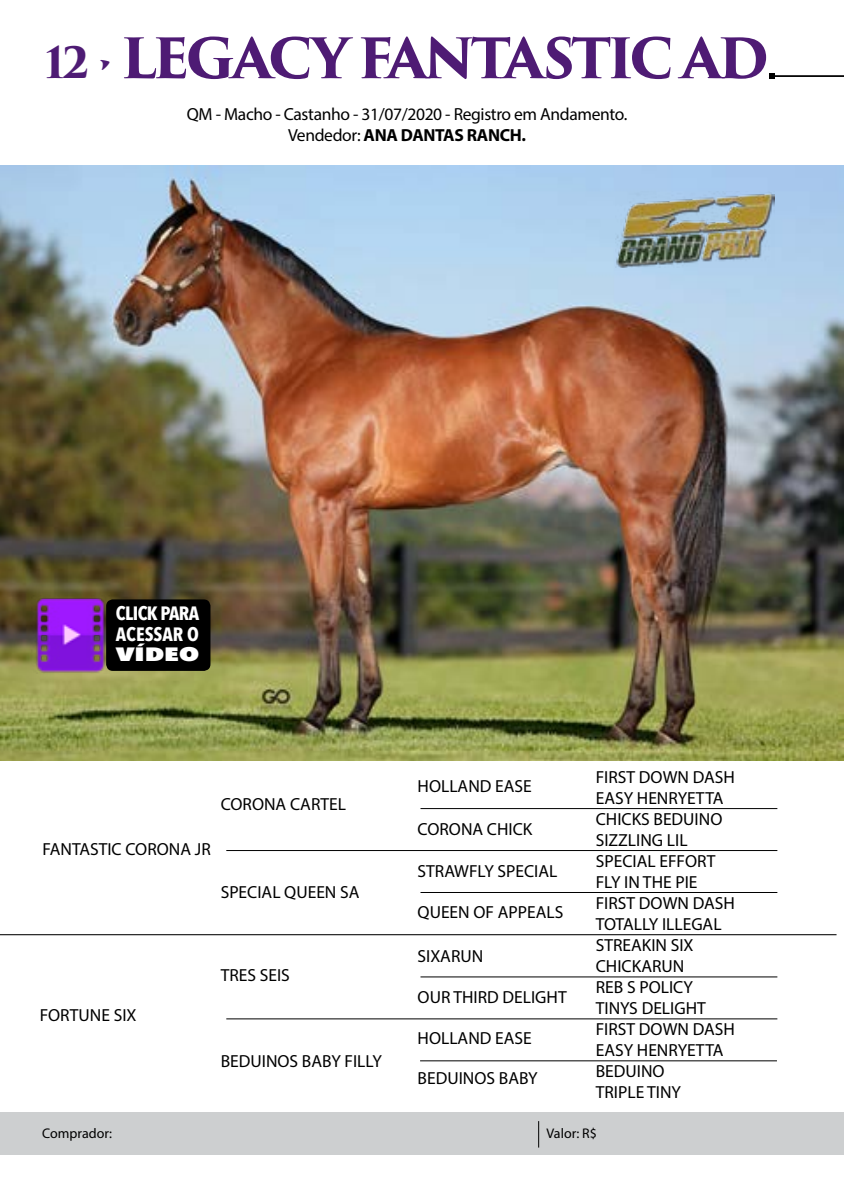
<style>
.page{position:relative;width:844px;height:1191px;background:#fff}
.page>*{position:absolute;margin:0;border:0;box-sizing:border-box;transform-origin:0 0}
.t1{font:700 54.25px "Trajan Pro 3";letter-spacing:-.07em;color:#4e1b74}
.t2{font:700 19.25px/20.7px "Avenir Next Condensed";letter-spacing:-.03em;color:#fff}
.t3{font:800 19.25px "Avenir Next Condensed";color:#fff;scale:1.63 1}
.t4{font:17.5px/21px "Myriad Pro";color:#000}
.t5{font:17.5px/21px "Myriad Pro";letter-spacing:-.02em;color:#000;text-align:center}
.t6{font:14px "Myriad Pro";color:#000}
.s1{font-size:42px}
.s2{font-weight:700}
</style>
<div class="page">
<hr style="left:0;top:934px;width:836px;height:1px;background:#000">
<hr style="left:226px;top:850px;width:551px;height:1px;background:#000">
<hr style="left:420px;top:808px;width:357px;height:1px;background:#000">
<hr style="left:420px;top:892px;width:357px;height:1px;background:#000">
<hr style="left:420px;top:976px;width:357px;height:1px;background:#000">
<hr style="left:420px;top:1060px;width:356px;height:1px;background:#000">
<hr style="left:226px;top:1018px;width:551px;height:1px;background:#000">
<hr style="left:774px;top:75px;width:69px;height:2px;background:#000">
<svg style="left:769px;top:73px;width:5px;height:6px"></svg>
<img style="left:0;top:165px;width:842px;height:596px">
<div style="left:0;top:1112px;width:843px;height:43px;background:#cdcfd0"></div>
<svg style="left:538px;top:1121px;width:1px;height:26px"></svg>
<img style="left:31px;top:595px;width:78px;height:79px">
<div style="left:106px;top:599px;width:104px;height:72px;background:#000;border-radius:7px"></div>
<img style="left:615px;top:192px;width:159px;height:76px">
<h1 class="t1" style="left:45px;top:18px;width:725px"><span class="s1">12 •</span> LEGACY FANTASTIC AD</h1>
<p class="t5" style="left:187px;top:103px;width:442px">QM - Macho - Castanho - 31/07/2020 - Registro em Andamento.<br>Vendedor: <span class="s2">ANA DANTAS RANCH.</span></p>
<p class="t2" style="left:116px;top:603px;width:85px">CLICK PARA<br>ACESSAR O</p>
<p class="t3" style="left:116px;top:642px;width:53px">VÍDEO</p>
<p class="t4" style="left:221px;top:793px;width:127px">CORONA CARTEL</p>
<p class="t4" style="left:43px;top:838px;width:170px">FANTASTIC CORONA JR</p>
<p class="t4" style="left:221px;top:881px;width:140px">SPECIAL QUEEN SA</p>
<p class="t4" style="left:40px;top:1004px;width:98px">FORTUNE SIX</p>
<p class="t4" style="left:221px;top:964px;width:71px">TRES SEIS</p>
<p class="t4" style="left:221px;top:1050px;width:162px">BEDUINOS BABY FILLY</p>
<p class="t4" style="left:417px;top:775px;width:116px">HOLLAND EASE</p>
<p class="t4" style="left:417px;top:818px;width:116px">CORONA CHICK</p>
<p class="t4" style="left:417px;top:860px;width:141px">STRAWFLY SPECIAL</p>
<p class="t4" style="left:417px;top:901px;width:147px">QUEEN OF APPEALS</p>
<p class="t4" style="left:417px;top:945px;width:67px">SIXARUN</p>
<p class="t4" style="left:417px;top:986px;width:150px">OUR THIRD DELIGHT</p>
<p class="t4" style="left:417px;top:1027px;width:116px">HOLLAND EASE</p>
<p class="t4" style="left:417px;top:1067px;width:122px">BEDUINOS BABY</p>
<p class="t4" style="left:595px;top:766px;width:141px">FIRST DOWN DASH<br>EASY HENRYETTA<br>CHICKS BEDUINO<br>SIZZLING LIL<br>SPECIAL EFFORT<br>FLY IN THE PIE<br>FIRST DOWN DASH<br>TOTALLY ILLEGAL<br>STREAKIN SIX<br>CHICKARUN<br>REB S POLICY<br>TINYS DELIGHT<br>FIRST DOWN DASH<br>EASY HENRYETTA<br>BEDUINO<br>TRIPLE TINY</p>
<p class="t6" style="left:42px;top:1124px;width:71px">Comprador:</p>
<p class="t6" style="left:546px;top:1124px;width:52px">Valor: R$</p>
</div>
